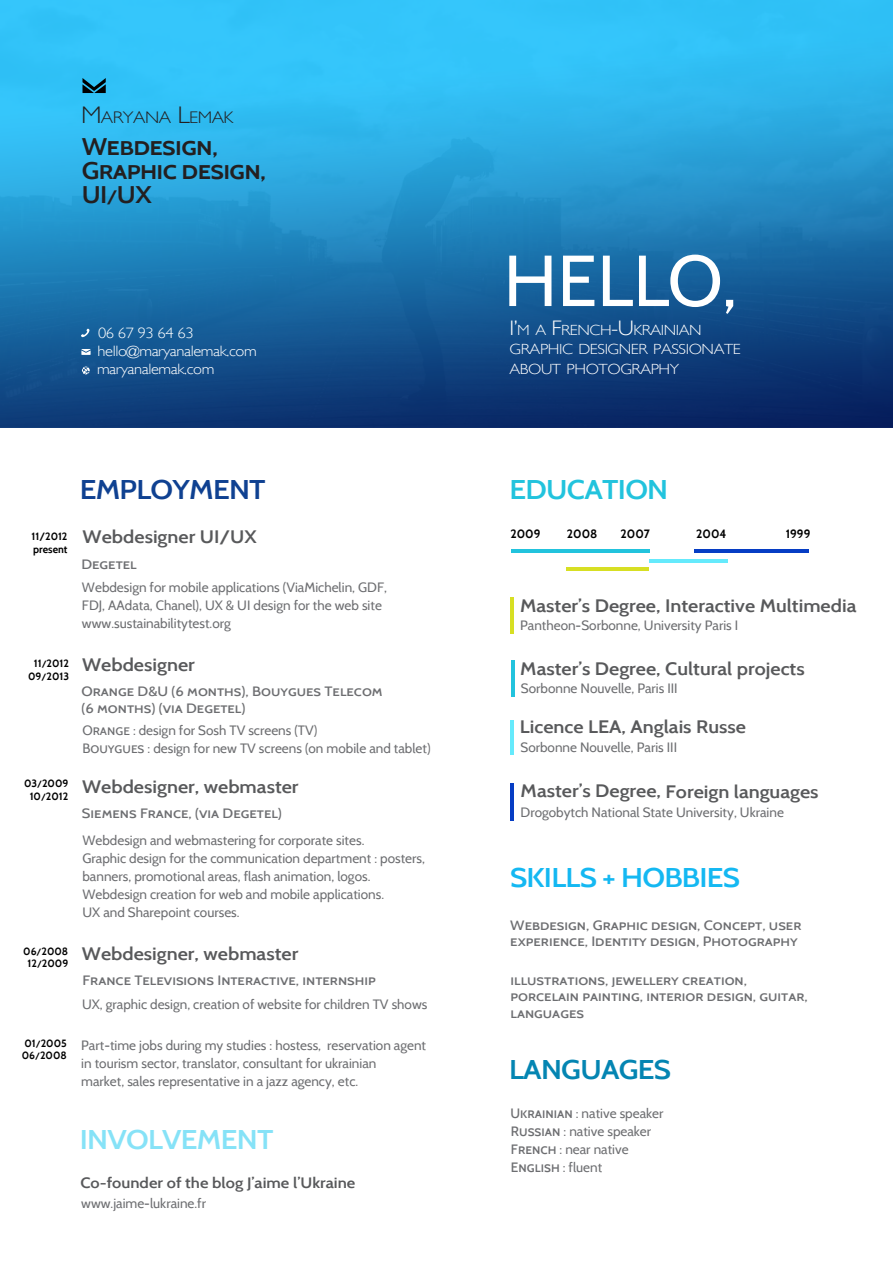
<style>
.page{position:relative;width:893px;height:1263px;background:#fff}
.page>*{position:absolute;margin:0;border:0;box-sizing:border-box;transform-origin:0 0}
.t1{font:72px "Cabin";color:#fff}
.t2{font:600 27px "Cabin";letter-spacing:-.025em;color:#14b8f2;scale:1.1 1}
.t3{font:600 27px "Cabin";letter-spacing:-.025em;color:#86e2f7;scale:1.1 1}
.t4{font:600 27px "Cabin";letter-spacing:-.025em;color:#0f4191;scale:1.1 1}
.t5{font:600 27px "Cabin";letter-spacing:-.025em;color:#22c3dd;scale:1.1 1}
.t6{font:600 27px "Cabin";letter-spacing:-.025em;color:#0485b2;scale:1.1 1}
.t7{font:600 24px/24px "Cabin";letter-spacing:-.025em;color:#231f20;scale:1.1 1}
.t8{font:600 18px "Cabin";color:#58595b;scale:1.1 1}
.t9{font:300 16.8px "Gill Sans";letter-spacing:-.025em;color:#231f20;scale:1.1 1}
.t10{font:300 15px "Gill Sans";letter-spacing:-.025em;color:#fff;scale:1.1 1}
.t11{font:600 15px "Cabin";color:#58595b;scale:1.1 1}
.t12{font:300 14.7px/19.5px "Gill Sans";letter-spacing:-.025em;color:#fff;scale:1.1 1}
.t13{font:13.5px/18px "Cabin";color:#6d6e71}
.t14{font:500 13.5px/16.2px "Cabin";color:#6d6e71;scale:1.1 1}
.t15{font:700 12px "Cabin";color:#000}
.t16{font:700 10.5px/12.6px "Cabin";color:#000;text-align:center}
.t17{font:700 10.5px/12.6px "Cabin";color:#020202;text-align:center}
.s1{font-size:24px}
.s2{font-size:18px}
.s3{font-weight:700;font-size:10.5px;color:#000}
.s4{font-size:9px}
.s5{font-size:21px}
.s6{font-weight:500}
</style>
<div class="page">
<img style="left:0;top:0;width:893px;height:428px">
<svg style="left:82px;top:78px;width:24px;height:15px"></svg>
<hr style="left:511px;top:550px;width:138px;height:3px;background:#22c3dd">
<hr style="left:567px;top:567px;width:82px;height:4px;background:#d7df23">
<hr style="left:694px;top:549px;width:115px;height:4px;background:#063dc4">
<hr style="left:650px;top:559px;width:78px;height:3px;background:#65eafc">
<hr style="left:510px;top:597px;width:4px;height:36px;background:#d7df23">
<hr style="left:511px;top:660px;width:3px;height:36px;background:#22c3dd">
<hr style="left:510px;top:720px;width:3px;height:34px;background:#65eafc">
<hr style="left:510px;top:783px;width:3px;height:37px;background:#063dc4">
<svg style="left:80px;top:328px;width:10px;height:9px"></svg>
<svg style="left:81px;top:349px;width:10px;height:6px"></svg>
<svg style="left:82px;top:367px;width:8px;height:7px"></svg>
<p class="t9" style="left:81px;top:108px;width:140px"><span class="s1">M</span>ARYANA <span class="s1">L</span>EMAK</p>
<h3 class="t7" style="left:82px;top:135px;width:169px">Webdesign,<br>Graphic design,<br>UI<span class="s2">/</span>UX</h3>
<p class="t10" style="left:98px;top:324px;width:88px">06 67 93 64 63</p>
<p class="t10" style="left:98px;top:342px;width:146px">hello@maryanalemak.com</p>
<p class="t10" style="left:97px;top:361px;width:108px">maryanalemak.com</p>
<h2 class="t4" style="left:80px;top:473px;width:170px">EMPLOYMENT</h2>
<h3 class="t8" style="left:32px;top:525px;width:206px"><span class="s3">11/2012</span> Webdesigner UI/UX</h3>
<p class="t16" style="left:33px;top:543px;width:36px">present</p>
<p class="t14" style="left:81px;top:556px;width:52px">Degetel</p>
<p class="t13" style="left:82px;top:578px;width:307px">Webdesign for mobile applications (ViaMichelin, GDF,<br>FDJ, AAdata, Chanel), UX &amp; UI design for the web site www.sustainabilitytest.org</p>
<p class="t16" style="left:28px;top:657px;width:42px">11<span class="s4">/</span>2012<br>09<span class="s4">/</span>2013</p>
<h3 class="t8" style="left:82px;top:654px;width:104px">Webdesigner</h3>
<p class="t14" style="left:81px;top:683px;width:275px">Orange D&amp;U (6 months), Bouygues Telecom (6 months) (via Degetel)</p>
<p class="t13" style="left:82px;top:722px;width:350px">Orange : design for Sosh TV screens (TV)<br>Bouygues : design for new TV screens (on mobile and tablet)</p>
<p class="t16" style="left:24px;top:777px;width:46px">03<span class="s4">/</span>2009<br>10<span class="s4">/</span>2012</p>
<h3 class="t8" style="left:82px;top:775px;width:198px">Webdesigner, webmaster</h3>
<p class="t14" style="left:82px;top:805px;width:183px">Siemens France, (via Degetel)</p>
<p class="t13" style="left:82px;top:831px;width:344px">Webdesign and webmastering for corporate sites.<br>Graphic design for the communication department : posters, banners, promotional areas, flash animation, logos.<br>Webdesign creation for web and mobile applications.<br>UX and Sharepoint courses.</p>
<p class="t17" style="left:23px;top:945px;width:46px">06<span class="s4">/</span>2008<br>12<span class="s4">/</span>2009</p>
<h3 class="t8" style="left:82px;top:942px;width:198px">Webdesigner, webmaster</h3>
<p class="t14" style="left:83px;top:972px;width:268px">France Televisions Interactive, internship</p>
<p class="t13" style="left:82px;top:995px;width:347px">UX, graphic design, creation of website for children TV shows</p>
<p class="t17" style="left:22px;top:1037px;width:46px;text-align:left">01<span class="s4">/</span>2005<br>06<span class="s4">/</span>2008</p>
<p class="t13" style="left:81px;top:1036px;width:346px">Part-time jobs during my studies : hostess, reservation agent in tourism sector, translator, consultant for ukrainian<br>market, sales representative in a jazz agency, etc.</p>
<h2 class="t3" style="left:80px;top:1123px;width:178px">INVOLVEMENT</h2>
<p class="t11" style="left:80px;top:1173px;width:251px">Co-founder of the blog J’aime l’Ukraine</p>
<p class="t13" style="left:81px;top:1194px;width:126px">www.jaime-lukraine.fr</p>
<h1 class="t1" style="left:504px;top:237px;width:235px">HELLO,</h1>
<p class="t12" style="left:510px;top:320px;width:212px"><span class="s5">I’</span>M A <span class="s5">F</span>RENCH<span class="s5">-U</span>KRAINIAN<br>GRAPHIC DESIGNER PASSIONATE<br>ABOUT PHOTOGRAPHY</p>
<h2 class="t5" style="left:510px;top:473px;width:146px">EDUCATION</h2>
<p class="t15" style="left:510px;top:527px;width:32px">2009</p>
<p class="t15" style="left:567px;top:527px;width:32px">2008</p>
<p class="t15" style="left:621px;top:527px;width:31px">2007</p>
<p class="t15" style="left:696px;top:527px;width:32px">2004</p>
<p class="t15" style="left:786px;top:527px;width:26px">1999</p>
<h3 class="t8" style="left:520px;top:595px;width:307px">Master’s Degree, Interactive Multimedia</h3>
<p class="t13" style="left:520px;top:616px;width:220px">Pantheon-Sorbonne, University Paris I</p>
<h3 class="t8" style="left:520px;top:658px;width:260px">Master’s Degree, Cultural projects</h3>
<p class="t13" style="left:521px;top:679px;width:158px">Sorbonne Nouvelle, Paris III</p>
<h3 class="t8" style="left:520px;top:716px;width:207px">Licence LEA, Anglais Russe</h3>
<p class="t13" style="left:520px;top:738px;width:158px">Sorbonne Nouvelle, Paris III</p>
<h3 class="t8" style="left:521px;top:780px;width:272px">Master’s Degree, Foreign languages</h3>
<p class="t13" style="left:521px;top:804px;width:265px">Drogobytch National State University, Ukraine</p>
<h2 class="t2" style="left:510px;top:861px;width:211px">SKILLS + HOBBIES</h2>
<p class="t14" style="left:510px;top:917px;width:266px">Webdesign, Graphic design, Concept, user experience, Identity design, Photography</p>
<p class="t14" style="left:510px;top:972px;width:272px">illustrations, jewellery creation, porcelain painting, interior design, guitar, languages</p>
<h2 class="t6" style="left:509px;top:1053px;width:149px">LANGUAGES</h2>
<p class="t13" style="left:510px;top:1104px;width:155px;line-height:17.5px"><span class="s6">Ukrainian</span> : native speaker<br><span class="s6">Russian</span> : native speaker</p>
<p class="t13" style="left:511px;top:1140px;width:119px"><span class="s6">French</span> : near native<br><span class="s6">English</span> : fluent</p>
</div>
